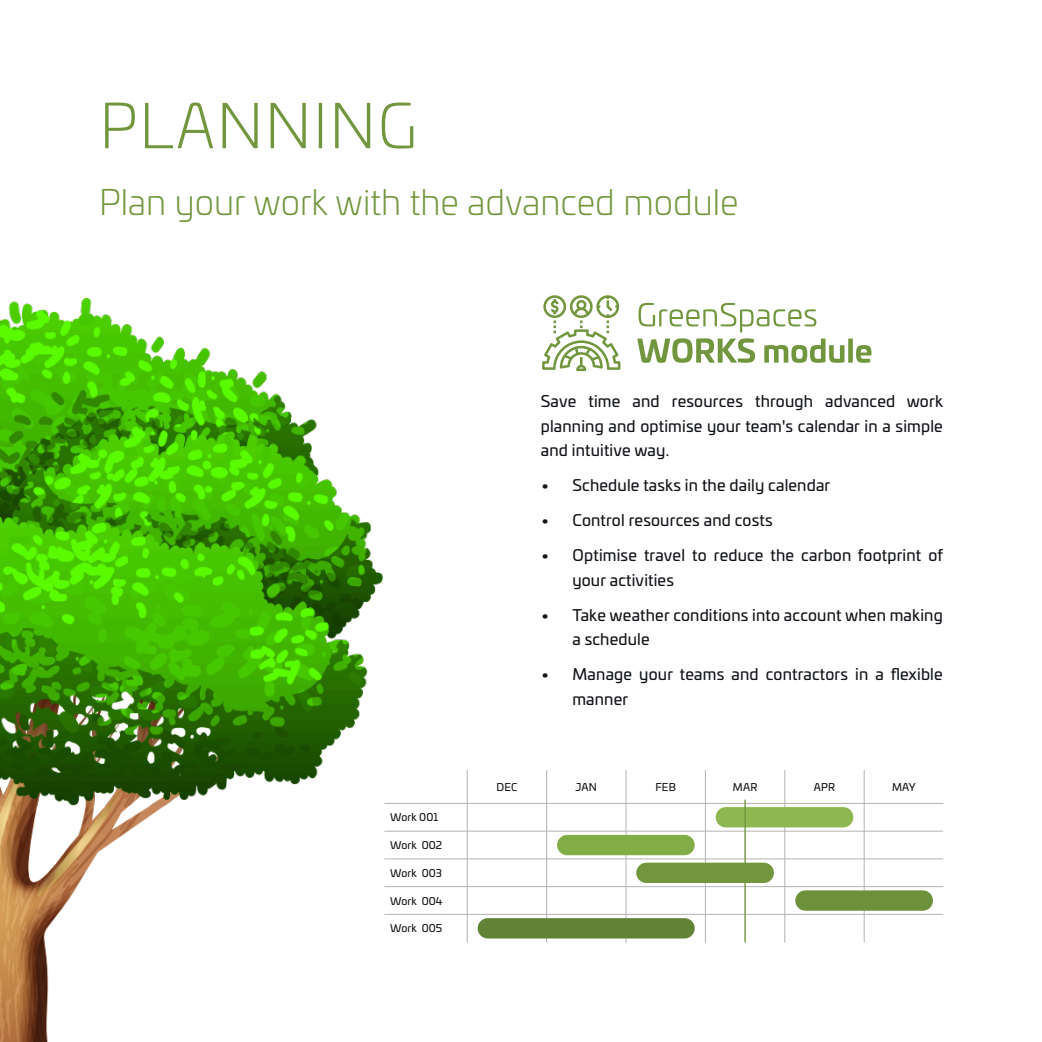
<style>
.page{position:relative;width:1042px;height:1042px;background:#fff}
.page>*{position:absolute;margin:0;border:0;box-sizing:border-box;transform-origin:0 0}
.t1{font:300 61.25px "Univia Pro";letter-spacing:.03em;color:#72963e}
.t2{font:300 35px "Univia Pro";color:#72963e}
.t3{font:15.75px/24.5px "Univia Pro";letter-spacing:.01em;color:#111418}
.t4{font:10.5px "Univia Pro";letter-spacing:.01em;color:#111418}
</style>
<div class="page">
<hr style="left:0;top:0;width:1px;height:1042px;background:#72963e">
<img style="left:0;top:806px;width:164px;height:236px">
<img style="left:0;top:298px;width:382px;height:508px">
<svg style="left:638px;top:303px;width:178px;height:29px"></svg>
<svg style="left:637px;top:338px;width:118px;height:25px"></svg>
<svg style="left:764px;top:338px;width:80px;height:25px"></svg>
<div style="left:848px;top:338px;width:5px;height:25px;background:#72963e"></div>
<svg style="left:856px;top:345px;width:15px;height:18px"></svg>
<svg style="left:542px;top:295px;width:78px;height:76px"></svg>
<hr style="left:385px;top:803px;width:558px;height:1px;background:#b3b3b3">
<hr style="left:385px;top:831px;width:557px;height:1px;background:#b3b3b3">
<hr style="left:385px;top:858px;width:557px;height:1px;background:#b3b3b3">
<hr style="left:385px;top:886px;width:557px;height:1px;background:#b3b3b3">
<hr style="left:385px;top:914px;width:557px;height:1px;background:#b3b3b3">
<hr style="left:467px;top:770px;width:1px;height:172px;background:#b3b3b3">
<hr style="left:546px;top:770px;width:1px;height:172px;background:#b3b3b3">
<hr style="left:626px;top:770px;width:1px;height:172px;background:#b3b3b3">
<hr style="left:705px;top:770px;width:1px;height:172px;background:#b3b3b3">
<hr style="left:784px;top:770px;width:1px;height:172px;background:#b3b3b3">
<hr style="left:864px;top:770px;width:1px;height:172px;background:#b3b3b3">
<div style="left:715px;top:807px;width:138px;height:20px;background:#8db851;border-radius:10px"></div>
<div style="left:557px;top:835px;width:138px;height:20px;background:#83ae47;border-radius:10px"></div>
<div style="left:636px;top:862px;width:138px;height:21px;background:#72963e;border-radius:10px"></div>
<div style="left:795px;top:890px;width:138px;height:20px;background:#6d913b;border-radius:10px"></div>
<div style="left:478px;top:918px;width:217px;height:20px;background:#628235;border-radius:10px"></div>
<hr style="left:744px;top:799px;width:2px;height:143px;background:#72963e">
<h1 class="t1" style="left:100px;top:99px;width:319px">PLANNING</h1>
<h2 class="t2" style="left:99px;top:187px;width:641px">Plan your work with the advanced module</h2>
<p class="t3" style="left:541px;top:390px;width:404px;text-align:justify">Save time and resources through advanced work planning and optimise your team's calendar in a simple and intuitive way.</p>
<p class="t3" style="left:541px;top:474px;width:291px">• Schedule tasks in the daily calendar</p>
<p class="t3" style="left:541px;top:509px;width:233px">• Control resources and costs</p>
<p class="t3" style="left:572px;top:544px;width:372px;text-indent:-32px">• Optimise travel to reduce the carbon footprint of your activities</p>
<p class="t3" style="left:572px;top:604px;width:372px;text-indent:-32px">• Take weather conditions into account when making a schedule</p>
<p class="t3" style="left:572px;top:663px;width:372px;text-indent:-32px">• Manage your teams and contractors in a flexible manner</p>
<p class="t4" style="left:390px;top:813px;width:50px">Work 001</p>
<p class="t4" style="left:390px;top:840px;width:54px">Work 002</p>
<p class="t4" style="left:390px;top:868px;width:53px">Work 003</p>
<p class="t4" style="left:390px;top:896px;width:54px">Work 004</p>
<p class="t4" style="left:390px;top:924px;width:54px">Work 005</p>
<p class="t4" style="left:496px;top:782px;width:23px">DEC</p>
<p class="t4" style="left:575px;top:782px;width:23px">JAN</p>
<p class="t4" style="left:655px;top:782px;width:22px">FEB</p>
<p class="t4" style="left:733px;top:782px;width:26px">MAR</p>
<p class="t4" style="left:814px;top:782px;width:23px">APR</p>
<p class="t4" style="left:892px;top:782px;width:25px">MAY</p>
</div>
